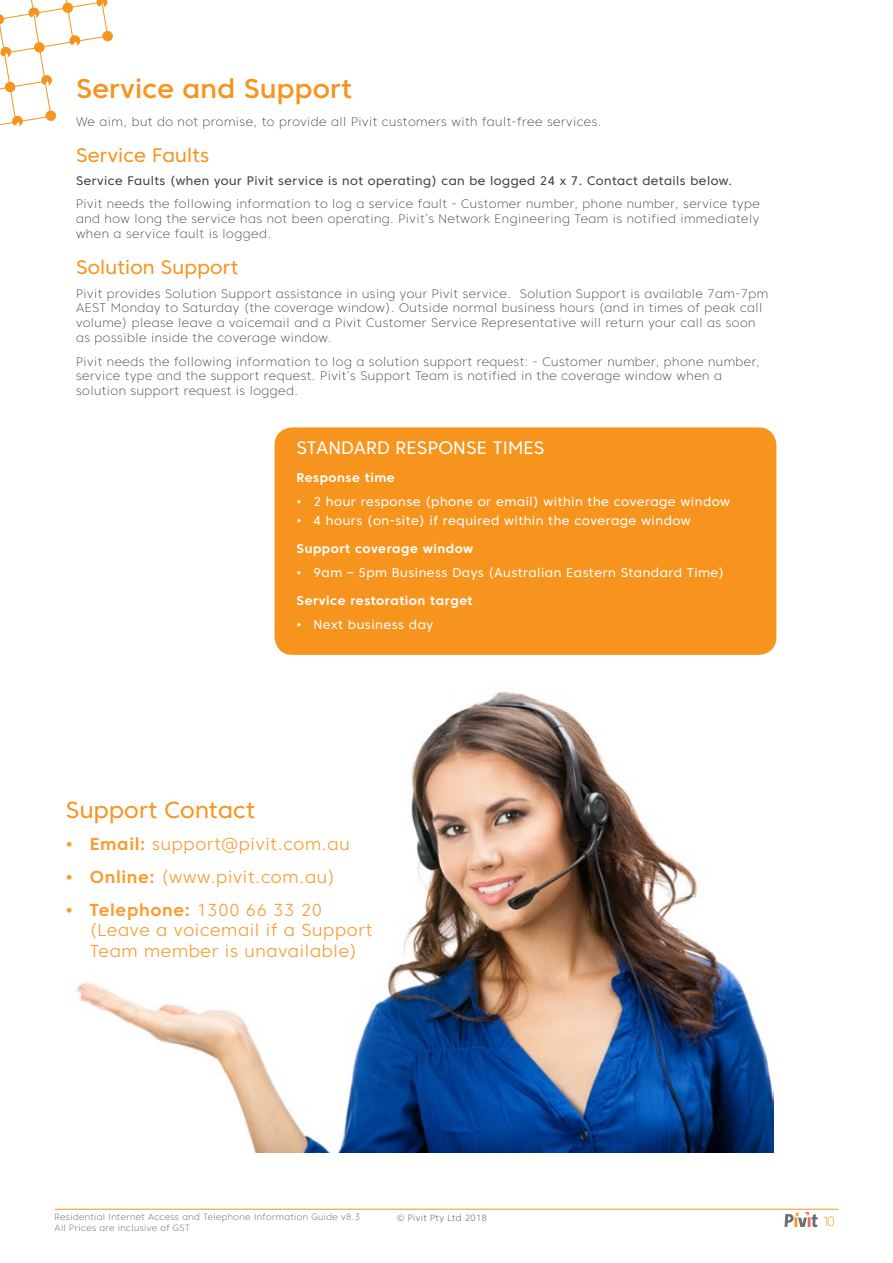
<style>
.page{position:relative;width:893px;height:1263px;background:#fff}
.page>*{position:absolute;margin:0;border:0;box-sizing:border-box;transform-origin:0 0}
.t1{font:500 27px "Core Sans C 55";letter-spacing:.01em;color:#f7941e}
.t2{font:23.1px "Core Sans C 45";letter-spacing:.01em;color:#f7941e}
.t3{font:19.5px "Core Sans C 45";letter-spacing:.01em;color:#f7941e}
.t4{font:18px "Core Sans C 45";letter-spacing:.01em;color:#fff}
.t5{font:300 17.25px/20.7px "Core Sans C 35";letter-spacing:.04em;color:#f99d34}
.t6{font:700 17.25px "Core Sans C 65";letter-spacing:.04em;color:#f99d34}
.t7{font:200 13.5px "Core Sans C 25";color:#f7941e}
.t8{font:12.75px "Core Sans C 45";letter-spacing:.04em;color:#fff}
.t9{font:700 12.75px "Core Sans C 65";letter-spacing:.04em;color:#fff}
.t10{font:200 12.3px/14.9px "Core Sans C 25";letter-spacing:.04em;color:#414042}
.t11{font:12.3px "Core Sans C 45";letter-spacing:.04em;color:#414042}
.t12{font:200 9px/10.8px "Core Sans C 25";letter-spacing:.04em;color:#58595b}
.t13{font:200 9px "Core Sans C 25";letter-spacing:.04em;color:#414042}
.s1{font-family:"Core Sans C 65";font-weight:700}
.s2{font-family:"Core Sans C 35";font-weight:300}
</style>
<div class="page">
<hr style="left:55px;top:1209px;width:783px;height:1px;background:#f7941e">
<svg style="left:784px;top:1212px;width:34px;height:15px"></svg>
<svg style="left:0;top:0;width:113px;height:127px"></svg>
<img style="left:75px;top:642px;width:699px;height:511px">
<div style="left:275px;top:427px;width:501px;height:228px;background:#f7941e;border-radius:18px"></div>
<h1 class="t1" style="left:76px;top:72px;width:277px">Service and Support</h1>
<p class="t10" style="left:76px;top:114px;width:527px">We aim, but do not promise, to provide all Pivit customers with fault-free services.</p>
<h3 class="t3" style="left:76px;top:143px;width:135px">Service Faults</h3>
<p class="t11" style="left:76px;top:173px;width:658px">Service Faults (when your Pivit service is not operating) can be logged 24 x 7. Contact details below.</p>
<p class="t10" style="left:76px;top:197px;width:685px;text-align:justify">Pivit needs the following information to log a service fault - Customer number, phone number, service type and how long the service has not been operating. Pivit’s Network Engineering Team is notified immediately when a service fault is logged.</p>
<h3 class="t3" style="left:76px;top:255px;width:164px">Solution Support</h3>
<p class="t10" style="left:76px;top:286px;width:694px">Pivit provides Solution Support assistance in using your Pivit service. Solution Support is available 7am-7pm AEST Monday to Saturday (the coverage window). Outside normal business hours (and in times of peak call volume) please leave a voicemail and a Pivit Customer Service Representative will return your call as soon as possible inside the coverage window.</p>
<p class="t10" style="left:76px;top:354px;width:685px">Pivit needs the following information to log a solution support request: - Customer number, phone number, service type and the support request. Pivit’s Support Team is notified in the coverage window when a solution support request is logged.</p>
<h3 class="t4" style="left:297px;top:436px;width:249px">STANDARD RESPONSE TIMES</h3>
<p class="t9" style="left:297px;top:470px;width:100px">Response time</p>
<p class="t8" style="left:297px;top:493px;width:435px">• 2 hour response (phone or email) within the coverage window</p>
<p class="t8" style="left:297px;top:513px;width:396px">• 4 hours (on-site) if required within the coverage window</p>
<p class="t9" style="left:297px;top:541px;width:178px">Support coverage window</p>
<p class="t8" style="left:297px;top:565px;width:429px">• 9am – 5pm Business Days (Australian Eastern Standard Time)</p>
<p class="t9" style="left:297px;top:593px;width:177px">Service restoration target</p>
<p class="t8" style="left:297px;top:617px;width:138px">• Next business day</p>
<h2 class="t2" style="left:66px;top:795px;width:190px">Support Contact</h2>
<h3 class="t5" style="left:66px;top:834px;width:285px"><span class="s1">• Email:</span> support@pivit.com.au</h3>
<h3 class="t5" style="left:66px;top:866px;width:271px"><span class="s1">• Online:</span> (www.pivit.com.au)</h3>
<h3 class="t6" style="left:66px;top:899px;width:258px">• Telephone: <span class="s2">1300 66 33 20</span></h3>
<h3 class="t5" style="left:90px;top:920px;width:284px">(Leave a voicemail if a Support<br>Team member is unavailable)</h3>
<p class="t12" style="left:55px;top:1211px;width:307px">Residential Internet Access and Telephone Information Guide v8.3<br>All Prices are inclusive of GST</p>
<p class="t13" style="left:397px;top:1212px;width:91px">© Pivit Pty Ltd 2018</p>
<p class="t7" style="left:822px;top:1213px;width:14px">10</p>
</div>
